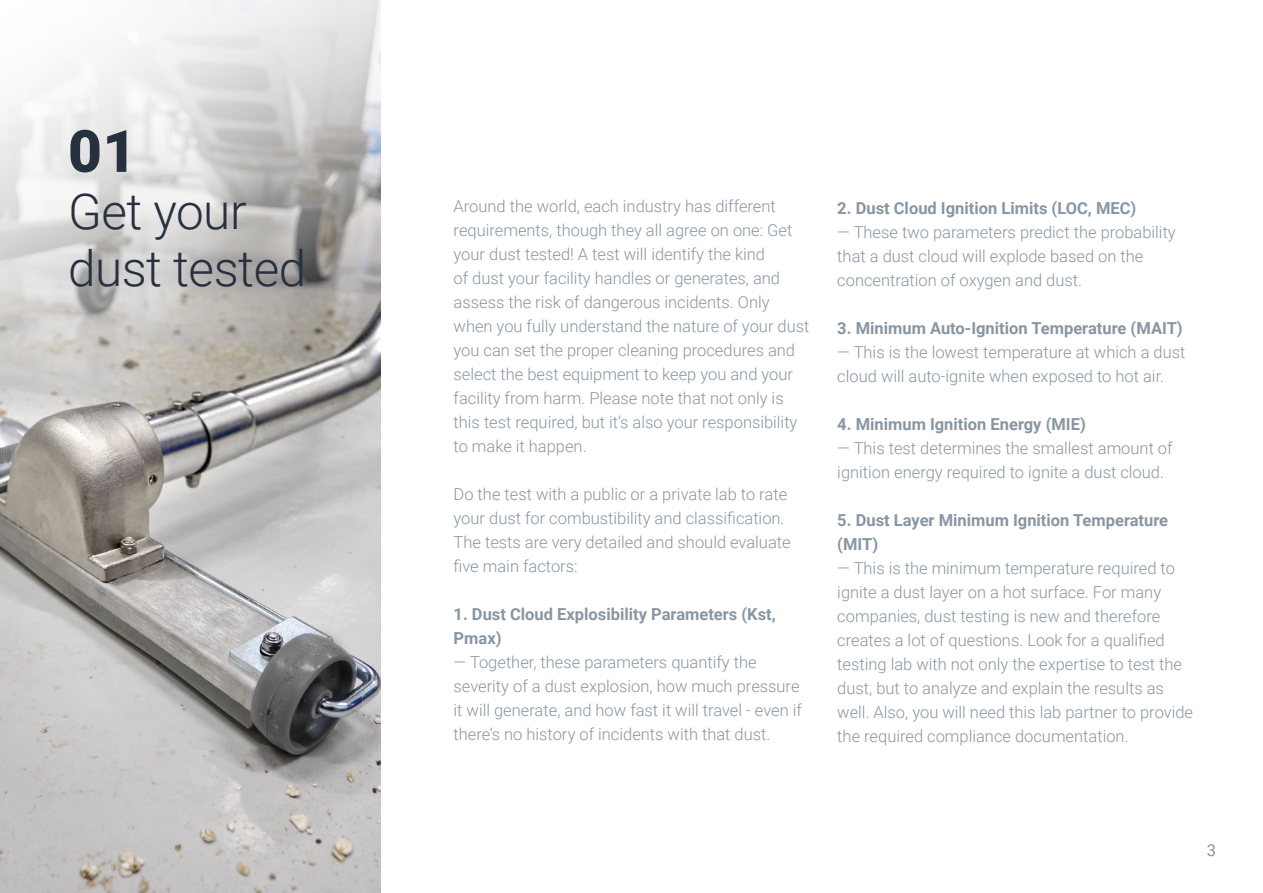
<style>
.page{position:relative;width:1263px;height:893px;background:#fff}
.page>*{position:absolute;margin:0;border:0;box-sizing:border-box;transform-origin:0 0}
.t1{font:900 58.5px "Roboto";color:#26303e}
.t2{font:300 49.5px/57px "Roboto";letter-spacing:-.01em;color:#26303e}
.t3{font:300 16.5px/24px "Roboto";color:#8896a4}
.t4{font:700 16.5px/24px "Roboto";color:#8896a4}
.t5{font:16.5px "Roboto";color:#8896a4}
</style>
<div class="page">
<img style="left:0;top:592px;width:381px;height:301px">
<svg style="left:0;top:0;width:381px;height:592px;background:#c6c4c2"></svg>
<h1 class="t1" style="left:68px;top:110px;width:70px">01</h1>
<h2 class="t2" style="left:68px;top:181px;width:240px">Get your dust tested</h2>
<p class="t3" style="left:454px;top:194px;width:357px">Around the world, each industry has different requirements, though they all agree on one: Get your dust tested! A test will identify the kind<br>of dust your facility handles or generates, and assess the risk of dangerous incidents. Only when you fully understand the nature of your dust you can set the proper cleaning procedures and select the best equipment to keep you and your facility from harm. Please note that not only is this test required, but it’s also your responsibility to make it happen.</p>
<p class="t3" style="left:454px;top:482px;width:339px">Do the test with a public or a private lab to rate your dust for combustibility and classification.<br>The tests are very detailed and should evaluate five main factors:</p>
<p class="t4" style="left:454px;top:602px;width:324px">1. Dust Cloud Explosibility Parameters (Kst,<br>Pmax)</p>
<p class="t3" style="left:454px;top:650px;width:350px">— Together, these parameters quantify the severity of a dust explosion, how much pressure it will generate, and how fast it will travel - even if there’s no history of incidents with that dust.</p>
<p class="t4" style="left:837px;top:195px;width:300px">2. Dust Cloud Ignition Limits (LOC, MEC)</p>
<p class="t3" style="left:837px;top:219px;width:340px">— These two parameters predict the probability that a dust cloud will explode based on the concentration of oxygen and dust.</p>
<p class="t4" style="left:837px;top:315px;width:347px">3. Minimum Auto-Ignition Temperature (MAIT)</p>
<p class="t3" style="left:837px;top:339px;width:350px">— This is the lowest temperature at which a dust cloud will auto-ignite when exposed to hot air.</p>
<p class="t4" style="left:837px;top:411px;width:250px">4. Minimum Ignition Energy (MIE)</p>
<p class="t3" style="left:837px;top:435px;width:337px">— This test determines the smallest amount of ignition energy required to ignite a dust cloud.</p>
<p class="t4" style="left:837px;top:507px;width:332px">5. Dust Layer Minimum Ignition Temperature (MIT)</p>
<p class="t3" style="left:837px;top:555px;width:357px">— This is the minimum temperature required to ignite a dust layer on a hot surface. For many companies, dust testing is new and therefore creates a lot of questions. Look for a qualified testing lab with not only the expertise to test the dust, but to analyze and explain the results as well. Also, you will need this lab partner to provide the required compliance documentation.</p>
<p class="t5" style="left:1207px;top:838px;width:11px">3</p>
</div>
